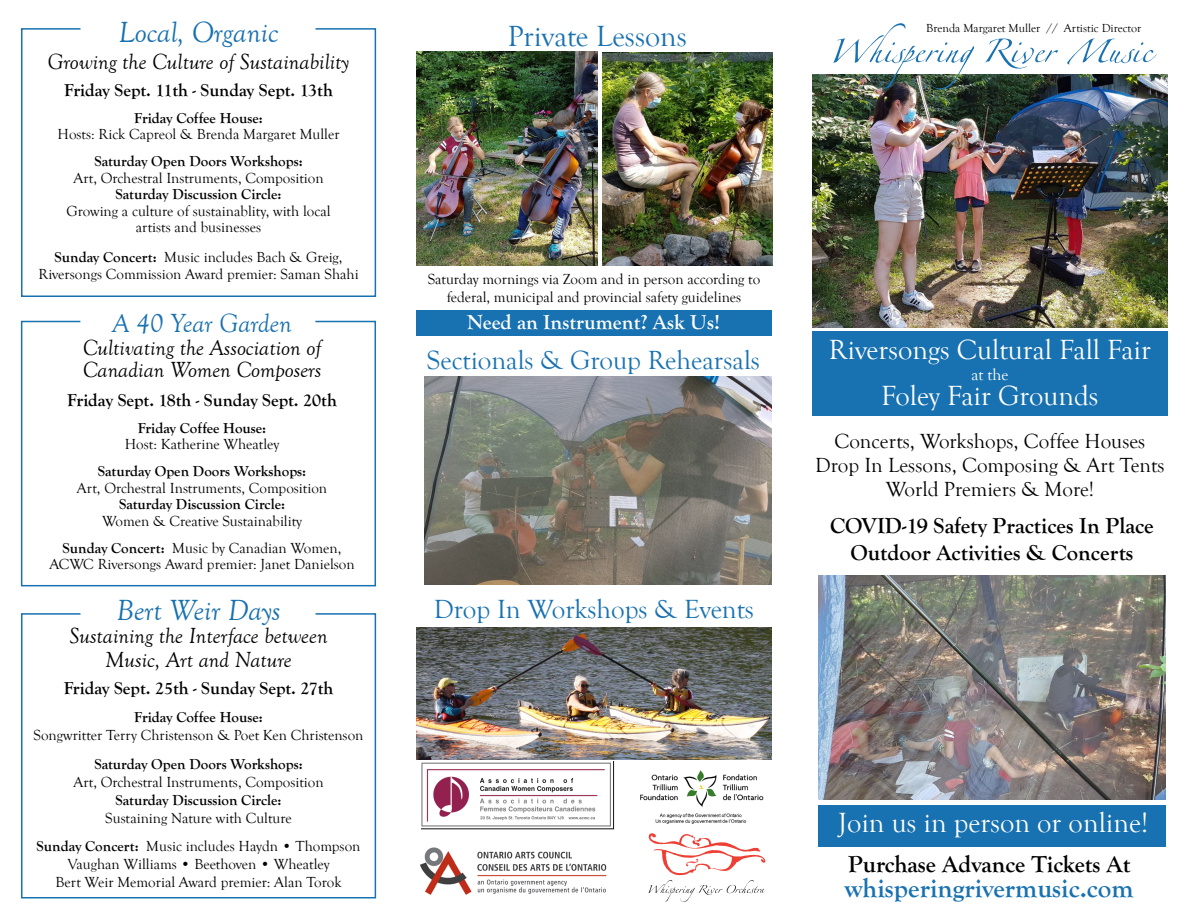
<style>
.page{position:relative;width:1188px;height:918px;background:#fff}
.page>*{position:absolute;margin:0;border:0;box-sizing:border-box;transform-origin:0 0}
.Page_Title{font:52.5px "Linotype Zapfino One";color:#1871b0}
.Page_Title-2{font:italic 30px "Goudy Old Style T";color:#1871b0}
.Page_Title-3{font:30px "Goudy Old Style T";color:#1871b0}
.Page_Title-4{font:28.5px "Goudy Old Style T";color:#fff}
.Page_Title-5{font:27px "Goudy Old Style T";color:#1871b0}
.Page_Title-6{font:700 27px "Goudy Old Style T";color:#1871b0}
.Page_Title-7{font:italic 27px "Goudy Old Style T";color:#1871b0}
.Page_Title-8{font:700 24px "Goudy Old Style T";color:#000}
.Page_Title-9{font:italic 22.5px "Goudy Old Style T";color:#000}
.Page_Title-10{font:700 22.5px "Goudy Old Style T";color:#000}
.Page_Title-11{font:21px "Goudy Old Style T";color:#000}
.Page_Title-12{font:700 21px "Goudy Old Style T";color:#fff}
.Page_Title-13{font:700 18px "Goudy Old Style T";color:#000}
.Page_Title-14{font:16.5px "Goudy Old Style T";color:#fff}
.Page_Title-15{font:15px/18px "Goudy Old Style T";color:#000;text-align:center}
.Page_Title-16{font:700 15px "Goudy Old Style T";color:#000}
.Page_Title-17{font:12px "Goudy Old Style T";color:#000}
.s1{font-weight:700}
</style>
<div class="page">
<img style="left:424px;top:377px;width:348px;height:207px">
<img style="left:812px;top:75px;width:356px;height:252px">
<img style="left:818px;top:576px;width:348px;height:224px">
<div style="left:812px;top:331px;width:356px;height:85px;background:#1871b0"></div>
<div style="left:818px;top:805px;width:348px;height:42px;background:#1871b0"></div>
<img style="left:602px;top:53px;width:170px;height:212px">
<div style="left:416px;top:310px;width:356px;height:26px;background:#1871b0"></div>
<svg style="left:21px;top:28px;width:356px;height:269px"></svg>
<svg style="left:20px;top:320px;width:356px;height:267px"></svg>
<svg style="left:21px;top:613px;width:356px;height:286px"></svg>
<img style="left:416px;top:628px;width:356px;height:131px">
<img style="left:416px;top:52px;width:181px;height:213px">
<img style="left:421px;top:762px;width:194px;height:68px">
<img style="left:420px;top:847px;width:187px;height:48px">
<img style="left:640px;top:770px;width:124px;height:54px">
<svg style="left:649px;top:833px;width:117px;height:69px"></svg>
<p class="Page_Title-2" style="left:119px;top:16px;width:161px">Local, Organic</p>
<p class="Page_Title-9" style="left:48px;top:49px;width:303px">Growing the Culture of Sustainability</p>
<p class="Page_Title-13" style="left:64px;top:80px;width:270px">Friday Sept. 11th - Sunday Sept. 13th</p>
<p class="Page_Title-16" style="left:134px;top:110px;width:130px">Friday Coffee House:</p>
<p class="Page_Title-15" style="left:58px;top:126px;width:284px">Hosts: Rick Capreol &amp; Brenda Margaret Muller</p>
<p class="Page_Title-16" style="left:94px;top:153px;width:210px">Saturday Open Doors Workshops:</p>
<p class="Page_Title-15" style="left:73px;top:169px;width:252px">Art, Orchestral Instruments, Composition</p>
<p class="Page_Title-16" style="left:116px;top:186px;width:168px">Saturday Discussion Circle:</p>
<p class="Page_Title-15" style="left:67px;top:202px;width:265px">Growing a culture of sustainablity, with local</p>
<p class="Page_Title-15" style="left:136px;top:219px;width:127px">artists and businesses</p>
<p class="Page_Title-15" style="left:55px;top:249px;width:290px"><span class="s1">Sunday Concert:</span> Music includes Bach &amp; Greig,</p>
<p class="Page_Title-15" style="left:39px;top:265px;width:322px">Riversongs Commission Award premier: Saman Shahi</p>
<p class="Page_Title-7" style="left:112px;top:309px;width:181px">A 40 Year Garden</p>
<p class="Page_Title-9" style="left:83px;top:335px;width:240px">Cultivating the Association of</p>
<p class="Page_Title-9" style="left:83px;top:358px;width:240px">Canadian Women Composers</p>
<p class="Page_Title-13" style="left:67px;top:390px;width:271px">Friday Sept. 18th - Sunday Sept. 20th</p>
<p class="Page_Title-16" style="left:138px;top:419px;width:130px">Friday Coffee House:</p>
<p class="Page_Title-15" style="left:125px;top:436px;width:156px">Host: Katherine Wheatley</p>
<p class="Page_Title-16" style="left:98px;top:463px;width:210px">Saturday Open Doors Workshops:</p>
<p class="Page_Title-15" style="left:77px;top:479px;width:252px">Art, Orchestral Instruments, Composition</p>
<p class="Page_Title-16" style="left:119px;top:496px;width:168px">Saturday Discussion Circle:</p>
<p class="Page_Title-15" style="left:102px;top:512px;width:202px">Women &amp; Creative Sustainability</p>
<p class="Page_Title-15" style="left:63px;top:539px;width:280px"><span class="s1">Sunday Concert:</span> Music by Canadian Women,</p>
<p class="Page_Title-15" style="left:49px;top:556px;width:307px">ACWC Riversongs Award premier: Janet Danielson</p>
<p class="Page_Title-2" style="left:117px;top:594px;width:165px">Bert Weir Days</p>
<p class="Page_Title-9" style="left:70px;top:623px;width:260px">Sustaining the Interface between</p>
<p class="Page_Title-9" style="left:106px;top:647px;width:188px">Music, Art and Nature</p>
<p class="Page_Title-13" style="left:64px;top:678px;width:271px">Friday Sept. 25th - Sunday Sept. 27th</p>
<p class="Page_Title-16" style="left:134px;top:709px;width:130px">Friday Coffee House:</p>
<p class="Page_Title-15" style="left:34px;top:726px;width:331px">Songwritter Terry Christenson &amp; Poet Ken Christenson</p>
<p class="Page_Title-16" style="left:94px;top:755px;width:210px">Saturday Open Doors Workshops:</p>
<p class="Page_Title-15" style="left:73px;top:773px;width:252px">Art, Orchestral Instruments, Composition</p>
<p class="Page_Title-16" style="left:116px;top:791px;width:168px">Saturday Discussion Circle:</p>
<p class="Page_Title-15" style="left:105px;top:809px;width:188px">Sustaining Nature with Culture</p>
<p class="Page_Title-15" style="left:37px;top:837px;width:325px"><span class="s1">Sunday Concert:</span> Music includes Haydn • Thompson</p>
<p class="Page_Title-15" style="left:68px;top:855px;width:264px">Vaughan Williams • Beethoven • Wheatley</p>
<p class="Page_Title-15" style="left:56px;top:873px;width:288px">Bert Weir Memorial Award premier: Alan Torok</p>
<p class="Page_Title-3" style="left:508px;top:20px;width:181px">Private Lessons</p>
<p class="Page_Title-17" style="left:926px;top:21px;width:217px">Brenda Margaret Muller // Artistic Director</p>
<p class="Page_Title" style="left:829px;top:13px;width:324px">WhisperingRiver Music</p>
<p class="Page_Title-15" style="left:428px;top:271px;width:334px">Saturday mornings via Zoom and in person according to federal, municipal and provincial safety guidelines</p>
<p class="Page_Title-12" style="left:467px;top:311px;width:254px">Need an Instrument? Ask Us!</p>
<p class="Page_Title-5" style="left:427px;top:345px;width:335px">Sectionals &amp; Group Rehearsals</p>
<p class="Page_Title-5" style="left:434px;top:595px;width:322px">Drop In Workshops &amp; Events</p>
<p class="Page_Title-4" style="left:829px;top:334px;width:324px">Riversongs Cultural Fall Fair</p>
<p class="Page_Title-14" style="left:971px;top:365px;width:38px">at the</p>
<p class="Page_Title-4" style="left:881px;top:380px;width:219px">Foley Fair Grounds</p>
<p class="Page_Title-11" style="left:834px;top:429px;width:312px">Concerts, Workshops, Coffee Houses</p>
<p class="Page_Title-11" style="left:815px;top:453px;width:351px">Drop In Lessons, Composing &amp; Art Tents</p>
<p class="Page_Title-11" style="left:886px;top:477px;width:210px">World Premiers &amp; More!</p>
<p class="Page_Title-10" style="left:830px;top:513px;width:325px">COVID-19 Safety Practices In Place</p>
<p class="Page_Title-10" style="left:850px;top:540px;width:284px">Outdoor Activities &amp; Concerts</p>
<p class="Page_Title-4" style="left:838px;top:807px;width:311px">Join us in person or online!</p>
<p class="Page_Title-8" style="left:848px;top:851px;width:284px">Purchase Advance Tickets At</p>
<p class="Page_Title-6" style="left:845px;top:873px;width:291px">whisperingrivermusic.com</p>
</div>
